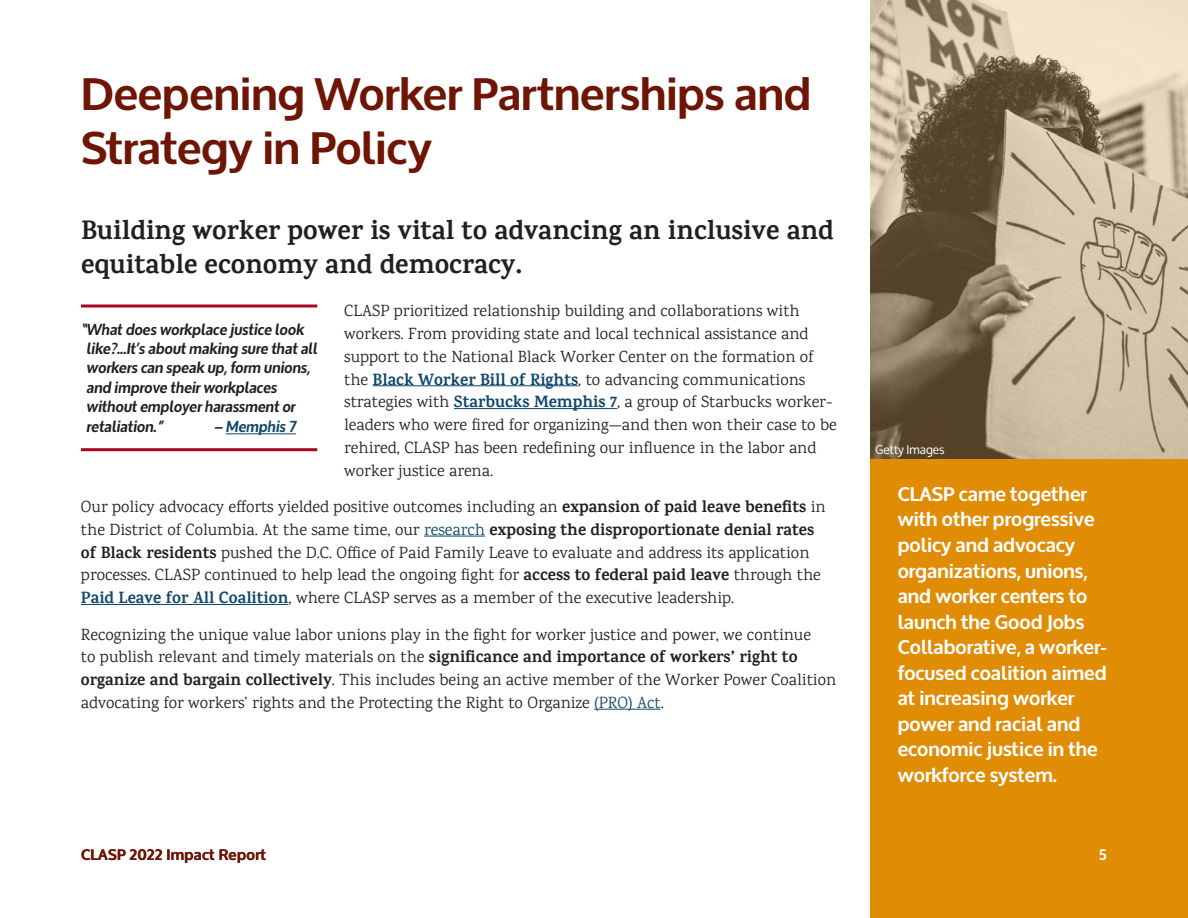
<style>
.page{position:relative;width:1188px;height:918px;background:#fff}
.page>*{position:absolute;margin:0;border:0;box-sizing:border-box;transform-origin:0 0}
.Heading{font:700 45px/54px "Oxygen";letter-spacing:-.005em;color:#6e1506}
.Subheading{font:700 27px/34.5px "Karma";color:#231f20}
.Sidebar{font:700 19.5px/25.5px "Oxygen";color:#fff}
.Body{font:16.5px/22.8px "Karma";color:#231f20}
.Callout_quote{font:italic 700 15.75px/19.5px "Oxygen";color:#231f20}
.Callout_quote-2{font:italic 700 15.75px "Oxygen";color:#0e476b}
.t1{font:700 15px "Oxygen";letter-spacing:.02em;color:#6e1506}
.t2{font:700 15px "Oxygen";color:#fff}
.t3{font:12px "Oxygen";color:#fff}
.s1{font-weight:700;color:#0e476b}
.s2{font-weight:700}
.s3{color:#0e476b}
.s4{color:#231f20}
</style>
<div class="page">
<div style="left:871px;top:0;width:317px;height:918px;background:#e08c05"></div>
<hr style="left:373px;top:385px;width:205px;height:1px;background:#0e476b">
<hr style="left:454px;top:408px;width:163px;height:1px;background:#0e476b">
<hr style="left:424px;top:536px;width:61px;height:1px;background:#0e476b">
<hr style="left:81px;top:604px;width:208px;height:1px;background:#0e476b">
<hr style="left:594px;top:709px;width:67px;height:1px;background:#0e476b">
<svg style="left:81px;top:304px;width:236px;height:4px"></svg>
<hr style="left:81px;top:448px;width:236px;height:3px;background:#a80524">
<hr style="left:226px;top:433px;width:70px;height:1px;background:#0e476b">
<img style="left:871px;top:0;width:317px;height:459px">
<p class="Heading" style="left:81px;top:68px;width:732px">Deepening Worker Partnerships and<br>Strategy in Policy</p>
<p class="Subheading" style="left:81px;top:212px;width:754px">Building worker power is vital to advancing an inclusive and equitable economy and democracy.</p>
<p class="Body" style="left:344px;top:299px;width:494px">CLASP prioritized relationship building and collaborations with workers. From providing state and local technical assistance and support to the National Black Worker Center on the formation of the <span class="s1">Black Worker Bill of Rights</span>, to advancing communications strategies with <span class="s1">Starbucks Memphis 7</span>, a group of Starbucks worker&shy;leaders who were fired for organizing—and then won their case to be rehired, CLASP has been redefining our influence in the labor and worker justice arena.</p>
<p class="Body" style="left:81px;top:495px;width:746px">Our policy advocacy efforts yielded positive outcomes including an <span class="s2">expansion of paid leave benefits</span> in the District of Columbia. At the same time, our <span class="s3">research</span> <span class="s2">exposing the disproportionate denial rates of Black residents</span> pushed the D.C. Office of Paid Family Leave to evaluate and address its application processes. CLASP continued to help lead the ongoing fight for <span class="s2">access to federal paid leave</span> through the <span class="s1">Paid Leave for All Coalition</span>, where CLASP serves as a member of the executive leadership.</p>
<p class="Body" style="left:81px;top:622px;width:757px">Recognizing the unique value labor unions play in the fight for worker justice and power, we continue<br>to publish relevant and timely materials on the <span class="s2">significance and importance of workers’ right to organize and bargain collectively</span>. This includes being an active member of the Worker Power Coalition advocating for workers’ rights and the Protecting the Right to Organize <span class="s3">(PRO) Act</span>.</p>
<p class="Callout_quote" style="left:86px;top:320px;width:233px;text-indent:-5px">“What does workplace justice look like?...It’s about making sure that all workers can speak up, form unions, and improve their workplaces without employer harassment or retaliation.”</p>
<p class="Callout_quote-2" style="left:214px;top:417px;width:83px"><span class="s4">–</span> Memphis 7</p>
<p class="t3" style="left:875px;top:442px;width:71px">Getty Images</p>
<p class="Sidebar" style="left:898px;top:482px;width:211px">CLASP came together with other progressive policy and advocacy organizations, unions, and worker centers to launch the Good Jobs<br>Collaborative, a worker&shy;focused coalition aimed at increasing worker power and racial and economic justice in the workforce system.</p>
<p class="t1" style="left:81px;top:845px;width:187px">CLASP 2022 Impact Report</p>
<p class="t2" style="left:1099px;top:845px;width:10px">5</p>
</div>
